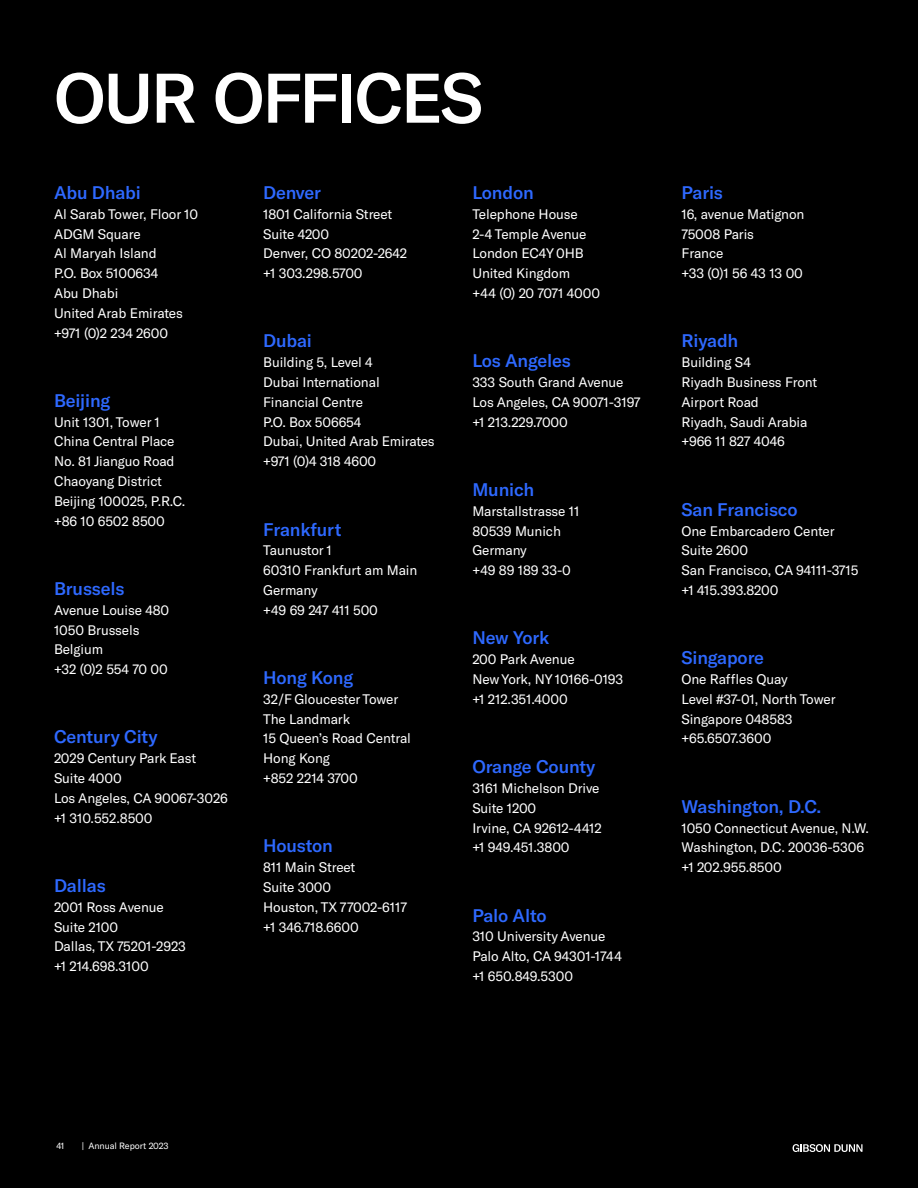
<style>
.page{position:relative;width:918px;height:1188px;background:#000}
.page>*{position:absolute;margin:0;border:0;box-sizing:border-box;transform-origin:0 0}
.t1{font:500 69px "GT America";letter-spacing:-.035em;color:#fff}
.t2{font:500 18px "GT America";letter-spacing:-.01em;color:#2e69ff}
.t3{font:13.65px/19.8px "GT America";letter-spacing:-.01em;color:#fff}
.t4{font:9px "GT America";letter-spacing:-.005em;color:#fff}
</style>
<div class="page">
<svg style="left:793px;top:1144px;width:69px;height:8px"></svg>
<h1 class="t1" style="left:54px;top:57px;width:431px">OUR OFFICES</h1>
<h2 class="t2" style="left:54px;top:182px;width:88px">Abu Dhabi</h2>
<p class="t3" style="left:54px;top:204px;width:146px">Al Sarab Tower, Floor 10<br>ADGM Square<br>Al Maryah Island<br>P.O. Box 5100634<br>Abu Dhabi<br>United Arab Emirates +971 (0)2 234 2600</p>
<h2 class="t2" style="left:54px;top:390px;width:58px">Beijing</h2>
<p class="t3" style="left:54px;top:412px;width:133px">Unit 1301, Tower 1<br>China Central Place<br>No. 81 Jianguo Road<br>Chaoyang District<br>Beijing 100025, P.R.C. +86 10 6502 8500</p>
<h2 class="t2" style="left:54px;top:578px;width:72px">Brussels</h2>
<p class="t3" style="left:54px;top:600px;width:117px">Avenue Louise 480<br>1050 Brussels<br>Belgium<br>+32 (0)2 554 70 00</p>
<h2 class="t2" style="left:54px;top:726px;width:105px">Century City</h2>
<p class="t3" style="left:54px;top:749px;width:175px">2029 Century Park East<br>Suite 4000<br>Los Angeles, CA 90067-3026 +1 310.552.8500</p>
<h2 class="t2" style="left:54px;top:875px;width:53px">Dallas</h2>
<p class="t3" style="left:54px;top:897px;width:133px">2001 Ross Avenue<br>Suite 2100<br>Dallas, TX 75201-2923 +1 214.698.3100</p>
<h2 class="t2" style="left:263px;top:182px;width:59px">Denver</h2>
<p class="t3" style="left:263px;top:204px;width:145px">1801 California Street<br>Suite 4200<br>Denver, CO 80202-2642 +1 303.298.5700</p>
<h2 class="t2" style="left:263px;top:330px;width:50px">Dubai</h2>
<p class="t3" style="left:263px;top:353px;width:173px">Building 5, Level 4<br>Dubai International<br>Financial Centre<br>P.O. Box 506654<br>Dubai, United Arab Emirates +971 (0)4 318 4600</p>
<h2 class="t2" style="left:263px;top:518px;width:80px">Frankfurt</h2>
<p class="t3" style="left:263px;top:541px;width:156px">Taunustor 1<br>60310 Frankfurt am Main<br>Germany<br>+49 69 247 411 500</p>
<h2 class="t2" style="left:263px;top:667px;width:92px">Hong Kong</h2>
<p class="t3" style="left:263px;top:689px;width:149px">32/F Gloucester Tower<br>The Landmark<br>15 Queen’s Road Central<br>Hong Kong<br>+852 2214 3700</p>
<h2 class="t2" style="left:263px;top:835px;width:71px">Houston</h2>
<p class="t3" style="left:263px;top:857px;width:145px">811 Main Street<br>Suite 3000<br>Houston, TX 77002-6117 +1 346.718.6600</p>
<h2 class="t2" style="left:472px;top:182px;width:63px">London</h2>
<p class="t3" style="left:472px;top:204px;width:129px">Telephone House<br>2-4 Temple Avenue<br>London EC4Y 0HB<br>United Kingdom<br>+44 (0) 20 7071 4000</p>
<h2 class="t2" style="left:472px;top:350px;width:100px">Los Angeles</h2>
<p class="t3" style="left:472px;top:372px;width:170px">333 South Grand Avenue<br>Los Angeles, CA 90071-3197 +1 213.229.7000</p>
<h2 class="t2" style="left:472px;top:479px;width:64px">Munich</h2>
<p class="t3" style="left:472px;top:501px;width:109px">Marstallstrasse 11<br>80539 Munich<br>Germany<br>+49 89 189 33-0</p>
<h2 class="t2" style="left:472px;top:627px;width:78px">New York</h2>
<p class="t3" style="left:472px;top:650px;width:152px">200 Park Avenue<br>New York, NY 10166-0193 +1 212.351.4000</p>
<h2 class="t2" style="left:472px;top:756px;width:125px">Orange County</h2>
<p class="t3" style="left:472px;top:778px;width:131px">3161 Michelson Drive<br>Suite 1200<br>Irvine, CA 92612-4412 +1 949.451.3800</p>
<h2 class="t2" style="left:472px;top:904px;width:76px">Palo Alto</h2>
<p class="t3" style="left:472px;top:927px;width:151px">310 University Avenue<br>Palo Alto, CA 94301-1744 +1 650.849.5300</p>
<h2 class="t2" style="left:682px;top:182px;width:43px">Paris</h2>
<p class="t3" style="left:682px;top:204px;width:124px">16, avenue Matignon<br>75008 Paris<br>France<br>+33 (0)1 56 43 13 00</p>
<h2 class="t2" style="left:682px;top:330px;width:58px">Riyadh</h2>
<p class="t3" style="left:682px;top:353px;width:137px">Building S4<br>Riyadh Business Front<br>Airport Road<br>Riyadh, Saudi Arabia +966 11 827 4046</p>
<h2 class="t2" style="left:682px;top:498px;width:118px">San Francisco</h2>
<p class="t3" style="left:682px;top:521px;width:178px">One Embarcadero Center<br>Suite 2600<br>San Francisco, CA 94111-3715 +1 415.393.8200</p>
<h2 class="t2" style="left:682px;top:647px;width:84px">Singapore</h2>
<p class="t3" style="left:682px;top:669px;width:156px">One Raffles Quay<br>Level #37-01, North Tower<br>Singapore 048583 +65.6507.3600</p>
<h2 class="t2" style="left:682px;top:795px;width:141px">Washington, D.C.</h2>
<p class="t3" style="left:682px;top:818px;width:189px">1050 Connecticut Avenue, N.W.<br>Washington, D.C. 20036-5306 +1 202.955.8500</p>
<p class="t4" style="left:56px;top:1141px;width:10px">41</p>
<p class="t4" style="left:82px;top:1141px;width:88px">| Annual Report 2023</p>
</div>
